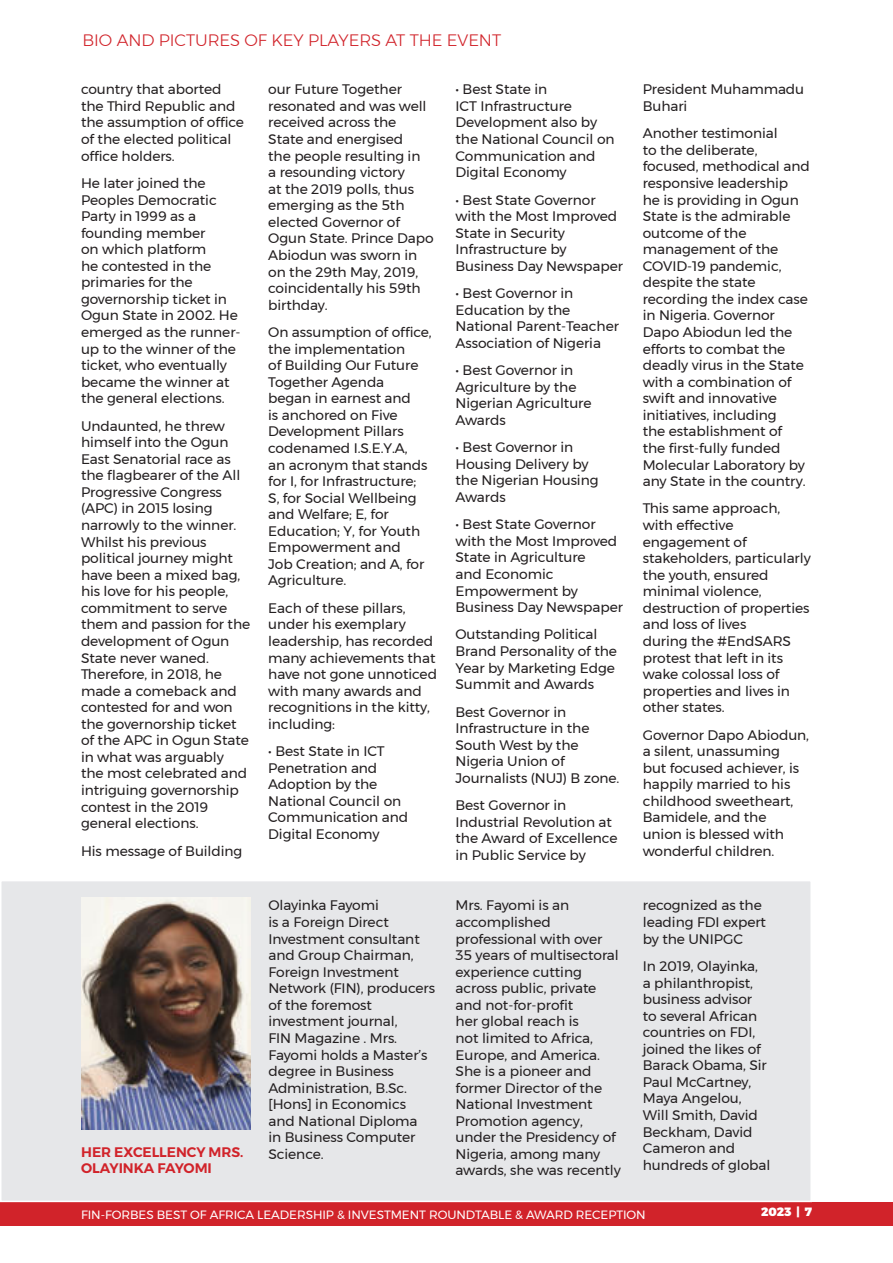
<style>
.page{position:relative;width:893px;height:1263px;background:#fff}
.page>*{position:absolute;margin:0;border:0;box-sizing:border-box;transform-origin:0 0}
.t1{font:300 16.5px "Montserrat";letter-spacing:-.005em;color:#d1232a}
.t2{font:13.8px/16.5px "Montserrat";letter-spacing:-.005em;color:#231f20}
.t3{font:600 13.8px/16.5px "Montserrat";letter-spacing:-.005em;color:#d1232a}
.t4{font:12px "Montserrat";letter-spacing:-.005em;color:#fff}
.t5{font:900 12px "Montserrat";color:#fff}
</style>
<div class="page">
<div style="left:0;top:1202px;width:893px;height:23px;background:#d1232a"></div>
<div style="left:1px;top:881px;width:810px;height:320px;background:#e6e7e9"></div>
<img style="left:81px;top:897px;width:169px;height:232px">
<p class="t1" style="left:82px;top:31px;width:420px">BIO AND PICTURES OF KEY PLAYERS AT THE EVENT</p>
<p class="t2" style="left:81px;top:82px;width:165px">country that aborted the Third Republic and the assumption of office of the elected political office holders.</p>
<p class="t2" style="left:81px;top:175px;width:161px">He later joined the<br>Peoples Democratic<br>Party in 1999 as a founding member<br>on which platform<br>he contested in the primaries for the governorship ticket in<br>Ogun State in 2002. He emerged as the runner&shy;up to the winner of the ticket, who eventually became the winner at the general elections.</p>
<p class="t2" style="left:81px;top:418px;width:171px">Undaunted, he threw himself into the Ogun<br>East Senatorial race as the flagbearer of the All<br>Progressive Congress (APC) in 2015 losing narrowly to the winner.<br>Whilst his previous political journey might have been a mixed bag, his love for his people, commitment to serve them and passion for the development of Ogun<br>State never waned.<br>Therefore, in 2018, he made a comeback and contested for and won the governorship ticket of the APC in Ogun State in what was arguably<br>the most celebrated and intriguing governorship contest in the 2019 general elections.</p>
<p class="t2" style="left:81px;top:843px;width:163px">His message of Building</p>
<p class="t2" style="left:268px;top:82px;width:167px">our Future Together resonated and was well received across the<br>State and energised<br>the people resulting in<br>a resounding victory<br>at the 2019 polls, thus emerging as the 5th elected Governor of<br>Ogun State. Prince Dapo<br>Abiodun was sworn in on the 29th May, 2019, coincidentally his 59th birthday.</p>
<p class="t2" style="left:268px;top:324px;width:165px">On assumption of office, the implementation<br>of Building Our Future<br>Together Agenda<br>began in earnest and<br>is anchored on Five<br>Development Pillars codenamed I.S.E.Y.A,<br>an acronym that stands for I, for Infrastructure;<br>S, for Social Wellbeing and Welfare; E, for<br>Education; Y, for Youth<br>Empowerment and<br>Job Creation; and A, for<br>Agriculture.</p>
<p class="t2" style="left:268px;top:600px;width:170px">Each of these pillars, under his exemplary leadership, has recorded many achievements that have not gone unnoticed with many awards and recognitions in the kitty, including:</p>
<p class="t2" style="left:268px;top:743px;width:141px">• Best State in ICT<br>Penetration and<br>Adoption by the<br>National Council on<br>Communication and<br>Digital Economy</p>
<p class="t2" style="left:455px;top:82px;width:161px">• Best State in<br>ICT Infrastructure<br>Development also by the National Council on<br>Communication and<br>Digital Economy</p>
<p class="t2" style="left:455px;top:192px;width:169px">• Best State Governor with the Most Improved<br>State in Security<br>Infrastructure by<br>Business Day Newspaper</p>
<p class="t2" style="left:455px;top:286px;width:165px">• Best Governor in<br>Education by the<br>National Parent-Teacher<br>Association of Nigeria</p>
<p class="t2" style="left:455px;top:363px;width:138px">• Best Governor in<br>Agriculture by the<br>Nigerian Agriculture<br>Awards</p>
<p class="t2" style="left:455px;top:440px;width:145px">• Best Governor in<br>Housing Delivery by the Nigerian Housing<br>Awards</p>
<p class="t2" style="left:455px;top:517px;width:169px">• Best State Governor with the Most Improved<br>State in Agriculture<br>and Economic<br>Empowerment by<br>Business Day Newspaper</p>
<p class="t2" style="left:455px;top:627px;width:163px">Outstanding Political<br>Brand Personality of the<br>Year by Marketing Edge<br>Summit and Awards</p>
<p class="t2" style="left:455px;top:704px;width:165px">Best Governor in<br>Infrastructure in the<br>South West by the<br>Nigeria Union of<br>Journalists (NUJ) B zone.</p>
<p class="t2" style="left:455px;top:797px;width:163px">Best Governor in<br>Industrial Revolution at the Award of Excellence in Public Service by</p>
<p class="t2" style="left:643px;top:82px;width:163px">President Muhammadu<br>Buhari</p>
<p class="t2" style="left:643px;top:126px;width:168px">Another testimonial<br>to the deliberate, focused, methodical and responsive leadership<br>he is providing in Ogun<br>State is the admirable outcome of the management of the<br>COVID-19 pandemic, despite the state recording the index case in Nigeria. Governor<br>Dapo Abiodun led the efforts to combat the deadly virus in the State with a combination of swift and innovative initiatives, including<br>the establishment of<br>the first-fully funded<br>Molecular Laboratory by any State in the country.</p>
<p class="t2" style="left:643px;top:501px;width:170px">This same approach, with effective engagement of stakeholders, particularly the youth, ensured minimal violence, destruction of properties and loss of lives<br>during the #EndSARS protest that left in its wake colossal loss of properties and lives in other states.</p>
<p class="t2" style="left:643px;top:727px;width:168px">Governor Dapo Abiodun, a silent, unassuming<br>but focused achiever, is happily married to his childhood sweetheart,<br>Bamidele, and the union is blessed with wonderful children.</p>
<p class="t3" style="left:81px;top:1144px;width:164px">HER EXCELLENCY MRS.<br>OLAYINKA FAYOMI</p>
<p class="t2" style="left:268px;top:898px;width:168px">Olayinka Fayomi<br>is a Foreign Direct<br>Investment consultant and Group Chairman,<br>Foreign Investment<br>Network (FIN), producers of the foremost investment journal,<br>FIN Magazine . Mrs.<br>Fayomi holds a Master’s degree in Business<br>Administration, B.Sc. [Hons] in Economics and National Diploma<br>in Business Computer<br>Science.</p>
<p class="t2" style="left:456px;top:898px;width:167px">Mrs. Fayomi is an accomplished professional with over<br>35 years of multisectoral experience cutting across public, private and not-for-profit<br>her global reach is<br>not limited to Africa,<br>Europe, and America.<br>She is a pioneer and former Director of the<br>National Investment<br>Promotion agency, under the Presidency of<br>Nigeria, among many awards, she was recently</p>
<p class="t2" style="left:643px;top:898px;width:125px">recognized as the leading FDI expert by the UNIPGC</p>
<p class="t2" style="left:643px;top:958px;width:129px">In 2019, Olayinka,<br>a philanthropist, business advisor<br>to several African countries on FDI, joined the likes of<br>Barack Obama, Sir<br>Paul McCartney,<br>Maya Angelou,<br>Will Smith, David<br>Beckham, David<br>Cameron and hundreds of global</p>
<p class="t4" style="left:81px;top:1207px;width:566px">FIN-FORBES BEST OF AFRICA LEADERSHIP &amp; INVESTMENT ROUNDTABLE &amp; AWARD RECEPTION</p>
<p class="t5" style="left:761px;top:1206px;width:52px">2023 | 7</p>
</div>
